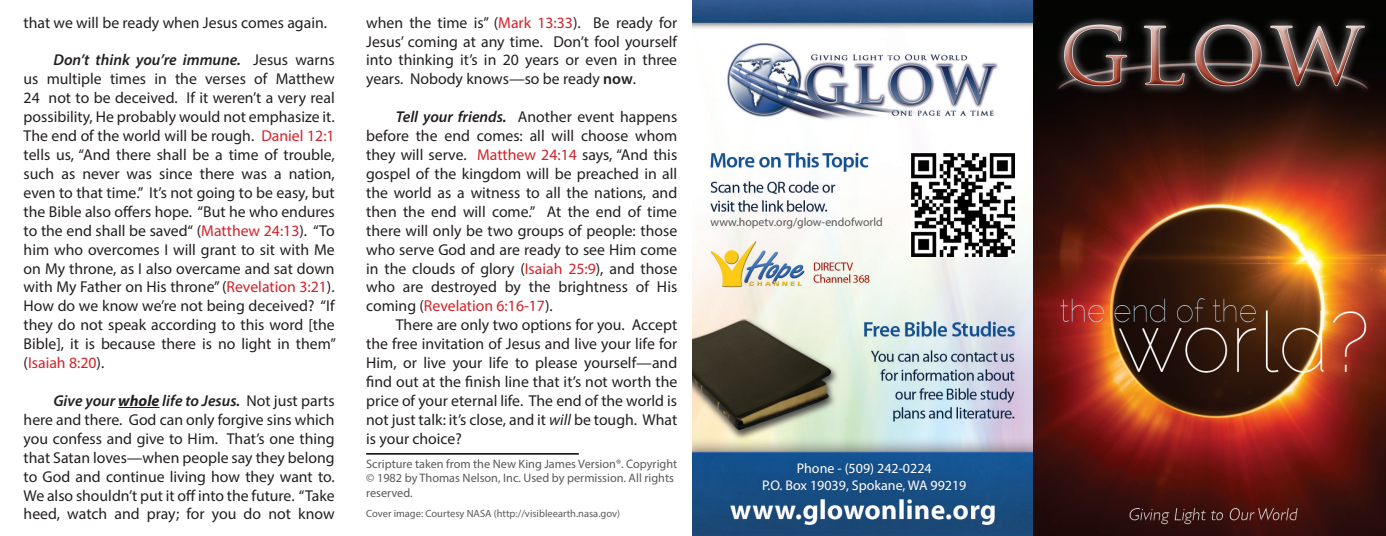
<style>
.page{position:relative;width:1386px;height:536px;background:#fff}
.page>*{position:absolute;margin:0;border:0;box-sizing:border-box;transform-origin:0 0}
.t1{font:15.75px/18.9px "Myriad Pro";color:#231f20;text-align:justify}
.Subhead{font:14px "Myriad Pro";color:#fff}
.t2{font:12.25px/14.7px "Myriad Pro";color:#231f20}
.t3{font:11.9px "Myriad Pro";color:#231f20}
.t4{font:10.5px "Myriad Pro";color:#231f20}
.s1{font-weight:600;font-style:italic}
.s2{color:#d1232a}
.s3{font-weight:700;font-style:italic}
.s4{font-weight:600}
.s5{font-style:italic}
</style>
<div class="page">
<hr style="left:118px;top:407px;width:41px;height:1px;background:#231f20">
<img style="left:1032px;top:0;width:354px;height:536px">
<img style="left:693px;top:0;width:339px;height:536px">
<hr style="left:366px;top:453px;width:213px;height:1px;background:#231f20">
<img style="left:911px;top:153px;width:103px;height:103px">
<div style="left:754px;top:453px;width:221px;height:48px;background:#231f20;opacity:.3"></div>
<p class="t1" style="left:24px;top:13px;width:305px">that we will be ready when Jesus comes again.</p>
<p class="t1" style="left:24px;top:50px;width:314px;text-indent:30px"><span class="s1">Don’t think you’re immune.</span> Jesus warns us multiple times in the verses of Matthew 24 not to be deceived. If it weren’t a very real possibility, He probably would not emphasize it.<br>The end of the world will be rough. <span class="s2">Daniel 12:1 </span>tells us, “And there shall be a time of trouble, such as never was since there was a nation, even to that time.” It’s not going to be easy, but the Bible also offers hope. “But he who endures to the end shall be saved“ (<span class="s2">Matthew 24:13</span>). “To him who overcomes I will grant to sit with Me on My throne, as I also overcame and sat down with My Father on His throne” (<span class="s2">Revelation 3:21</span>).<br>How do we know we’re not being deceived? “If they do not speak according to this word [the Bible], it is because there is no light in them” (<span class="s2">Isaiah 8:20</span>).</p>
<p class="t1" style="left:24px;top:391px;width:313px;text-indent:30px"><span class="s1">Give your</span> <span class="s3">whole</span> <span class="s1">life to Jesus.</span> Not just parts here and there. God can only forgive sins which you confess and give to Him. That’s one thing that Satan loves—when people say they belong to God and continue living how they want to.<br>We also shouldn’t put it off into the future. “Take heed, watch and pray; for you do not know</p>
<p class="t1" style="left:366px;top:13px;width:313px">when the time is” (<span class="s2">Mark 13:33</span>). Be ready for Jesus’ coming at any time. Don’t fool yourself into thinking it’s in 20 years or even in three years. Nobody knows—so be ready <span class="s4">now</span>.</p>
<p class="t1" style="left:366px;top:107px;width:313px;text-indent:30px"><span class="s1">Tell your friends.</span> Another event happens before the end comes: all will choose whom they will serve. <span class="s2">Matthew 24:14</span> says, “And this gospel of the kingdom will be preached in all the world as a witness to all the nations, and then the end will come.” At the end of time there will only be two groups of people: those who serve God and are ready to see Him come in the clouds of glory (<span class="s2">Isaiah 25:9</span>), and those who are destroyed by the brightness of His coming (<span class="s2">Revelation 6:16-17</span>).</p>
<p class="t1" style="left:366px;top:315px;width:313px;text-indent:30px">There are only two options for you. Accept the free invitation of Jesus and live your life for Him, or live your life to please yourself—and find out at the finish line that it’s not worth the price of your eternal life. The end of the world is not just talk: it’s close, and it <span class="s5">will</span> be tough. What is your choice?</p>
<p class="t2" style="left:366px;top:456px;width:313px">Scripture taken from the New King James Version®. Copyright © 1982 by Thomas Nelson, Inc. Used by permission. All rights reserved.</p>
<p class="t4" style="left:366px;top:506px;width:255px">Cover image: Courtesy NASA (http://visibleearth.nasa.gov)</p>
<p class="t3" style="left:710px;top:215px;width:174px">www.hopetv.org/glow-endofworld</p>
<p class="Subhead" style="left:797px;top:459px;width:136px">Phone - (509) 242-0224</p>
<p class="Subhead" style="left:762px;top:476px;width:206px">P.O. Box 19039, Spokane, WA 99219</p>
</div>
